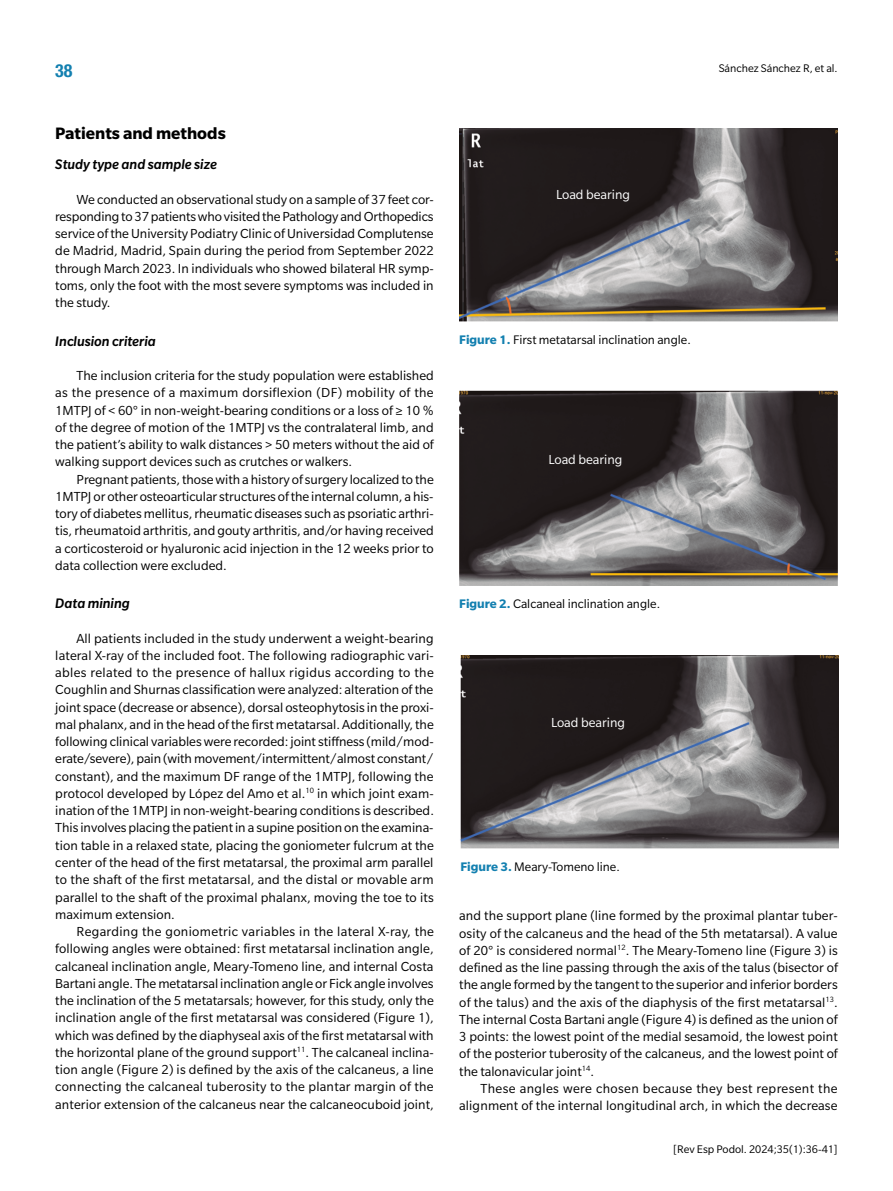
<style>
.page{position:relative;width:893px;height:1191px;background:#fff}
.page>*{position:absolute;margin:0;border:0;box-sizing:border-box;transform-origin:0 0}
.t1{font:700 18px "Slate Pro";color:#000}
.t2{font:700 condensed 18px "Helvetica Neue LT Std";color:#1380b0}
.t3{font:italic 500 15px "Slate Pro";color:#000}
.t4{font:14.25px/17.2px "Slate Pro";color:#000;text-align:justify}
.t5{font:14.25px "Slate Pro";color:#fff}
.t6{font:13.5px "Slate Pro";color:#000}
.t7{font:12px "Slate Pro";color:#000}
.s1{font-weight:700;color:#1380b0}
</style>
<div class="page">
<img style="left:460px;top:129px;width:378px;height:193px">
<img style="left:460px;top:390px;width:377px;height:195px">
<img style="left:460px;top:655px;width:379px;height:194px">
<p class="t2" style="left:55px;top:59px;width:19px">38</p>
<p class="t7" style="left:719px;top:62px;width:120px">Sánchez Sánchez R, et al.</p>
<p class="t1" style="left:55px;top:124px;width:172px">Patients and methods</p>
<p class="t3" style="left:55px;top:157px;width:163px">Study type and sample size</p>
<p class="t4" style="left:55px;top:190px;width:380px;text-indent:21px">We conducted an observational study on a sample of 37 feet cor&shy;responding to 37 patients who visited the Pathology and Orthopedics service of the University Podiatry Clinic of Universidad Complutense de Madrid, Madrid, Spain during the period from September 2022 through March 2023. In individuals who showed bilateral HR symp&shy;toms, only the foot with the most severe symptoms was included in the study.</p>
<p class="t3" style="left:55px;top:333px;width:102px">Inclusion criteria</p>
<p class="t4" style="left:55px;top:367px;width:380px;text-indent:21px">The inclusion criteria for the study population were established as the presence of a maximum dorsiflexion (DF) mobility of the 1MTPJ of &lt; 60° in non-weight-bearing conditions or a loss of ≥ 10 % of the degree of motion of the 1MTPJ vs the contralateral limb, and the patient’s ability to walk distances &gt; 50 meters without the aid of walking support devices such as crutches or walkers.</p>
<p class="t4" style="left:55px;top:470px;width:380px;text-indent:21px">Pregnant patients, those with a history of surgery localized to the 1MTPJ or other osteoarticular structures of the internal column, a his&shy;tory of diabetes mellitus, rheumatic diseases such as psoriatic arthri&shy;tis, rheumatoid arthritis, and gouty arthritis, and/or having received a corticosteroid or hyaluronic acid injection in the 12 weeks prior to data collection were excluded.</p>
<p class="t3" style="left:55px;top:595px;width:76px">Data mining</p>
<p class="t4" style="left:55px;top:629px;width:380px;text-indent:21px">All patients included in the study underwent a weight-bearing lateral X-ray of the included foot. The following radiographic vari&shy;ables related to the presence of hallux rigidus according to the Coughlin and Shurnas classification were analyzed: alteration of the joint space (decrease or absence), dorsal osteophytosis in the proxi&shy;mal phalanx, and in the head of the first metatarsal. Additionally, the following clinical variables were recorded: joint stiffness (mild/mod&shy;erate/severe), pain (with movement/intermittent/almost constant/ constant), and the maximum DF range of the 1MTPJ, following the protocol developed by López del Amo et al.<sup>10</sup> in which joint exam&shy;ination of the 1MTPJ in non-weight-bearing conditions is described.<br>This involves placing the patient in a supine position on the examina&shy;tion table in a relaxed state, placing the goniometer fulcrum at the center of the head of the first metatarsal, the proximal arm parallel to the shaft of the first metatarsal, and the distal or movable arm parallel to the shaft of the proximal phalanx, moving the toe to its maximum extension.</p>
<p class="t4" style="left:55px;top:923px;width:380px;text-indent:21px">Regarding the goniometric variables in the lateral X-ray, the following angles were obtained: first metatarsal inclination angle, calcaneal inclination angle, Meary-Tomeno line, and internal Costa Bartani angle. The metatarsal inclination angle or Fick angle involves the inclination of the 5 metatarsals; however, for this study, only the inclination angle of the first metatarsal was considered (Figure 1), which was defined by the diaphyseal axis of the first metatarsal with the horizontal plane of the ground support<sup>11</sup>. The calcaneal inclina&shy;tion angle (Figure 2) is defined by the axis of the calcaneus, a line connecting the calcaneal tuberosity to the plantar margin of the anterior extension of the calcaneus near the calcaneocuboid joint,</p>
<p class="t5" style="left:556px;top:187px;width:75px">Load bearing</p>
<p class="t6" style="left:459px;top:332px;width:233px"><span class="s1">Figure 1.</span> First metatarsal inclination angle.</p>
<p class="t5" style="left:549px;top:452px;width:75px">Load bearing</p>
<p class="t6" style="left:459px;top:596px;width:202px"><span class="s1">Figure 2.</span> Calcaneal inclination angle.</p>
<p class="t5" style="left:551px;top:715px;width:75px">Load bearing</p>
<p class="t6" style="left:460px;top:859px;width:161px"><span class="s1">Figure 3.</span> Meary-Tomeno line.</p>
<p class="t4" style="left:459px;top:907px;width:380px">and the support plane (line formed by the proximal plantar tuber&shy;osity of the calcaneus and the head of the 5th metatarsal). A value of 20° is considered normal<sup>12</sup>. The Meary-Tomeno line (Figure 3) is defined as the line passing through the axis of the talus (bisector of the angle formed by the tangent to the superior and inferior borders of the talus) and the axis of the diaphysis of the first metatarsal<sup>13</sup>.<br>The internal Costa Bartani angle (Figure 4) is defined as the union of 3 points: the lowest point of the medial sesamoid, the lowest point of the posterior tuberosity of the calcaneus, and the lowest point of the talonavicular joint<sup>14</sup>.</p>
<p class="t4" style="left:459px;top:1079px;width:380px;text-align:right">These angles were chosen because they best represent the alignment of the internal longitudinal arch, in which the decrease</p>
<p class="t7" style="left:673px;top:1143px;width:166px">[Rev Esp Podol. 2024;35(1):36-41]</p>
</div>
